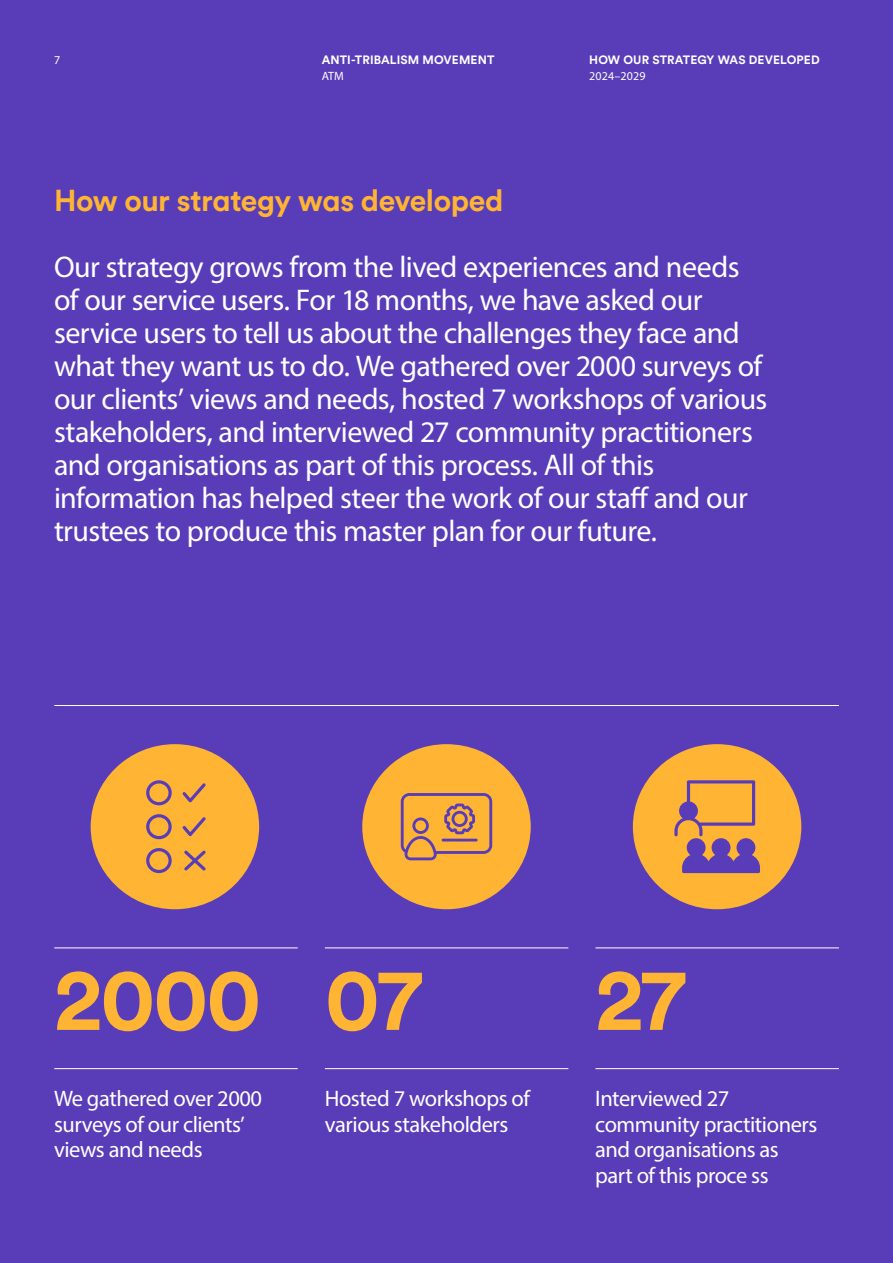
<style>
.page{position:relative;width:893px;height:1263px;background:#593db8}
.page>*{position:absolute;margin:0;border:0;box-sizing:border-box;transform-origin:0 0}
.t1{font:700 88.05px "Circular Std";letter-spacing:-.02em;color:#ffb533}
.t2{font:30px/33px "Myriad Pro";letter-spacing:-.02em;color:#fff}
.t3{font:700 30px "Circular Std";letter-spacing:-.015em;color:#ffb533}
.t4{font:22.5px/25.5px "Myriad Pro";letter-spacing:-.02em;color:#fff}
.t5{font:700 12px "Circular Std";letter-spacing:.01em;color:#fff}
.t6{font:12px "Myriad Pro";letter-spacing:.01em;color:#fff}
</style>
<div class="page">
<hr style="left:54px;top:947px;width:244px;height:1px;background:#fff">
<hr style="left:54px;top:705px;width:785px;height:1px;background:#fff">
<hr style="left:54px;top:1068px;width:244px;height:1px;background:#fff">
<hr style="left:325px;top:947px;width:243px;height:1px;background:#fff">
<hr style="left:325px;top:1068px;width:243px;height:1px;background:#fff">
<hr style="left:595px;top:947px;width:244px;height:1px;background:#fff">
<hr style="left:595px;top:1068px;width:244px;height:1px;background:#fff">
<div style="left:91px;top:744px;width:168px;height:165px;background:#ffb533;border-radius:50%"></div>
<div style="left:362px;top:744px;width:169px;height:165px;background:#ffb533;border-radius:50%"></div>
<div style="left:633px;top:744px;width:168px;height:165px;background:#ffb533;border-radius:50%"></div>
<svg style="left:674px;top:780px;width:86px;height:93px"></svg>
<svg style="left:401px;top:793px;width:91px;height:67px"></svg>
<svg style="left:146px;top:780px;width:60px;height:93px"></svg>
<p class="t6" style="left:54px;top:52px;width:8px">7</p>
<p class="t5" style="left:322px;top:52px;width:174px">ANTI-TRIBALISM MOVEMENT</p>
<p class="t6" style="left:322px;top:69px;width:24px">ATM</p>
<p class="t5" style="left:589px;top:52px;width:232px">HOW OUR STRATEGY WAS DEVELOPED</p>
<p class="t6" style="left:589px;top:69px;width:58px">2024–2029</p>
<p class="t3" style="left:54px;top:181px;width:451px">How our strategy was developed</p>
<p class="t2" style="left:54px;top:250px;width:715px">Our strategy grows from the lived experiences and needs of our service users. For 18 months, we have asked our service users to tell us about the challenges they face and what they want us to do. We gathered over 2000 surveys of our clients’ views and needs, hosted 7 workshops of various stakeholders, and interviewed 27 community practitioners and organisations as part of this process. All of this information has helped steer the work of our staff and our trustees to produce this master plan for our future.</p>
<h1 class="t1" style="left:54px;top:942px;width:370px">2000 07</h1>
<h1 class="t1" style="left:595px;top:942px;width:92px">27</h1>
<p class="t4" style="left:54px;top:1086px;width:210px">We gathered over 2000 surveys of our clients’ views and needs</p>
<p class="t4" style="left:325px;top:1086px;width:207px">Hosted 7 workshops of various stakeholders</p>
<p class="t4" style="left:595px;top:1086px;width:224px">Interviewed 27 community practitioners and organisations as part of this proce ss</p>
</div>
